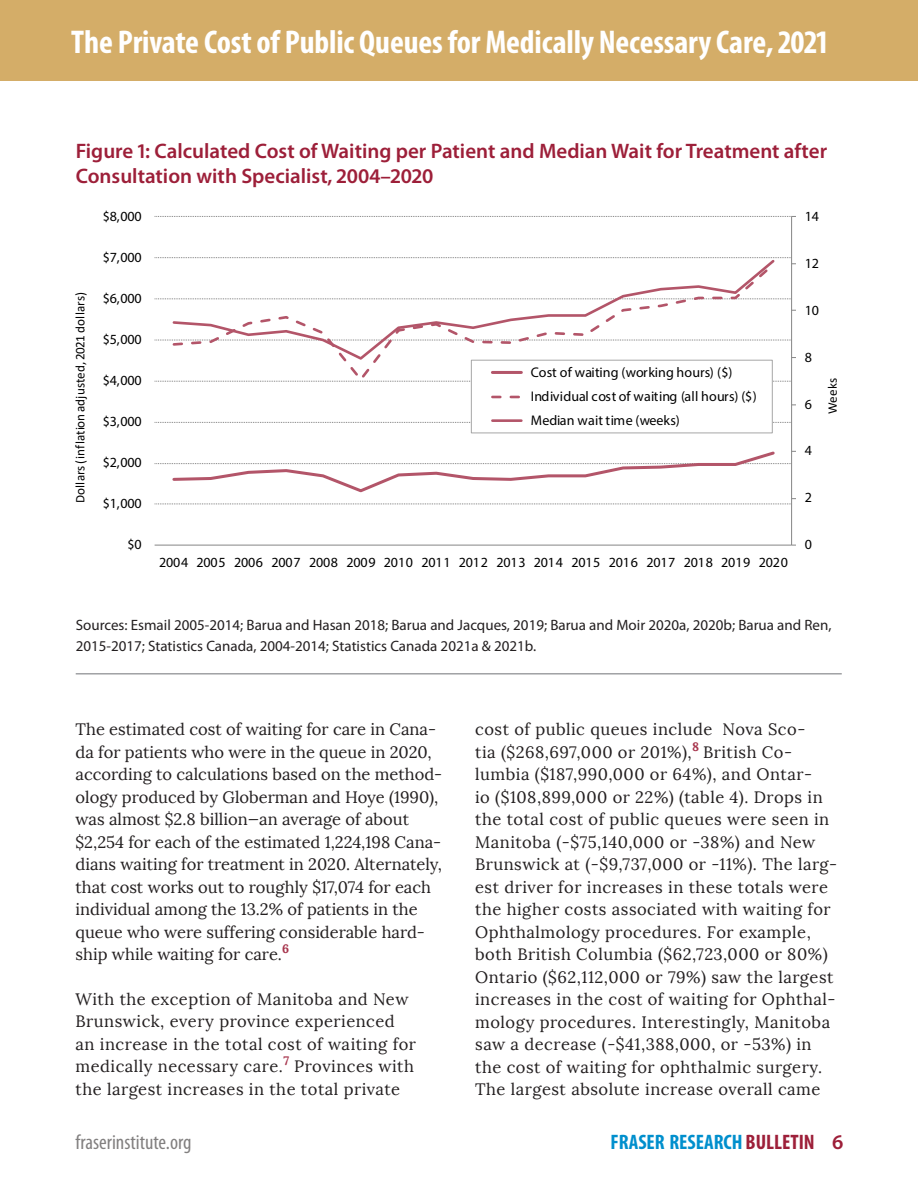
<style>
.page{position:relative;width:918px;height:1188px;background:#fff}
.page>*{position:absolute;margin:0;border:0;box-sizing:border-box;transform-origin:0 0}
.t1{font:700 condensed 33px "Myriad Pro";letter-spacing:-.005em;color:#fff}
.Table_head{font:600 21px/25.5px "Myriad Pro";color:#9d1f39}
.t2{font:700 condensed 21px "Myriad Pro";color:#008fcd}
.t3{font:condensed 21px "Myriad Pro";color:#828080}
.t4{font:16.5px/22.5px "Lora";letter-spacing:.03em;color:#231f20}
.t5{font:16.5px/22.5px "Lora";color:#231f20}
.table_source{font:15px/21px "Myriad Pro";color:#231f20}
.t6{font:13.95px "Myriad Pro";letter-spacing:-.015em;color:#000}
.t7{font:13.95px/24.2px "Myriad Pro";letter-spacing:.015em;color:#000}
.t8{font:13.2px "Calibri";letter-spacing:.005em;color:#000}
.s1{color:#9d1f39}
.s2{font-weight:600;font-stretch:normal;color:#9d1f39}
</style>
<div class="page">
<div style="left:0;top:0;width:918px;height:81px;background:#d4ad68"></div>
<hr style="left:76px;top:673px;width:766px;height:1px;background:#808285">
<svg style="left:155px;top:422px;width:636px;height:1px"></svg>
<svg style="left:155px;top:381px;width:636px;height:1px"></svg>
<svg style="left:155px;top:340px;width:636px;height:1px"></svg>
<svg style="left:155px;top:298px;width:636px;height:1px"></svg>
<hr style="left:791px;top:216px;width:1px;height:329px;background:#868686">
<svg style="left:155px;top:257px;width:641px;height:7px"></svg>
<svg style="left:155px;top:216px;width:641px;height:1px"></svg>
<hr style="left:155px;top:545px;width:637px;height:1px;background:#868686">
<svg style="left:155px;top:449px;width:641px;height:55px"></svg>
<svg style="left:171px;top:362px;width:606px;height:22px"></svg>
<svg style="left:171px;top:257px;width:606px;height:105px"></svg>
<div style="left:471px;top:360px;width:301px;height:73px;background:#fff"></div>
<div style="left:471px;top:360px;width:302px;height:73px;border:1px solid #a6a6a6"></div>
<hr style="left:492px;top:371px;width:29px;height:3px;background:#b35569">
<svg style="left:492px;top:396px;width:28px;height:2px"></svg>
<hr style="left:492px;top:419px;width:29px;height:3px;background:#b35569">
<h1 class="t1" style="left:71px;top:21px;width:757px">The Private Cost of Public Queues for Medically Necessary Care, 2021</h1>
<p class="Table_head" style="left:76px;top:137px;width:753px">Figure 1: Calculated Cost of Waiting per Patient and Median Wait for Treatment after<br>Consultation with Specialist, 2004–2020</p>
<p class="t8" style="left:71px;top:503px;width:212px;rotate:-90deg">Dollars(inflation adjusted, 2021 dollars)</p>
<p class="t6" style="left:103px;top:207px;width:40px">$8,000</p>
<p class="t6" style="left:103px;top:249px;width:40px">$7,000</p>
<p class="t6" style="left:103px;top:290px;width:40px">$6,000</p>
<p class="t6" style="left:103px;top:331px;width:40px">$5,000</p>
<p class="t6" style="left:103px;top:372px;width:40px">$4,000</p>
<p class="t6" style="left:103px;top:413px;width:40px">$3,000</p>
<p class="t6" style="left:103px;top:454px;width:40px">$2,000</p>
<p class="t6" style="left:103px;top:495px;width:40px">$1,000</p>
<p class="t6" style="left:127px;top:536px;width:16px">$0</p>
<p class="t7" style="left:531px;top:360px;width:227px">Cost of waiting (working hours) ($)<br>Individual cost of waiting (all hours) ($)<br>Median wait time (weeks)</p>
<p class="t6" style="left:159px;top:554px;width:630px">2004 2005 2006 2007 2008 2009 2010 2011 2012 2013 2014 2015 2016 2017 2018 2019 2020</p>
<p class="t6" style="left:805px;top:207px;width:16px">14</p>
<p class="t6" style="left:805px;top:254px;width:16px">12</p>
<p class="t6" style="left:805px;top:301px;width:16px">10</p>
<p class="t6" style="left:805px;top:348px;width:9px">8</p>
<p class="t6" style="left:805px;top:395px;width:9px">6</p>
<p class="t6" style="left:805px;top:442px;width:9px">4</p>
<p class="t8" style="left:823px;top:414px;width:38px;rotate:-90deg">Weeks</p>
<p class="t6" style="left:805px;top:489px;width:9px">2</p>
<p class="t6" style="left:805px;top:536px;width:9px">0</p>
<p class="table_source" style="left:76px;top:615px;width:757px">Sources: Esmail 2005-2014; Barua and Hasan 2018; Barua and Jacques, 2019; Barua and Moir 2020a, 2020b; Barua and Ren,<br>2015-2017; Statistics Canada, 2004-2014; Statistics Canada 2021a &amp; 2021b.</p>
<p class="t5" style="left:76px;top:718px;width:368px">The estimated cost of waiting for care in Cana&shy;da for patients who were in the queue in 2020, according to calculations based on the method&shy;ology produced by Globerman and Hoye (1990), was almost $2.8 billion—an average of about $2,254 for each of the estimated 1,224,198 Cana&shy;dians waiting for treatment in 2020. Alternately, that cost works out to roughly $17,074 for each individual among the 13.2% of patients in the queue who were suffering considerable hard&shy;ship while waiting for care.<sup>6</sup></p>
<p class="t4" style="left:76px;top:988px;width:342px">With the exception of Manitoba and New Brunswick, every province experienced an increase in the total cost of waiting for medically necessary care.<sup>7</sup> Provinces with the largest increases in the total private</p>
<p class="t4" style="left:475px;top:718px;width:364px">cost of public queues include Nova Sco-<br>tia ($268,697,000 or 201%),<sup>8</sup> British Co&shy;lumbia ($187,990,000 or 64%), and Ontar-<br>io ($108,899,000 or 22%) (table 4). Drops in the total cost of public queues were seen in Manitoba (-$75,140,000 or -38%) and New Brunswick at (-$9,737,000 or -11%). The larg&shy;est driver for increases in these totals were the higher costs associated with waiting for Ophthalmology procedures. For example, both British Columbia ($62,723,000 or 80%)<br>Ontario ($62,112,000 or 79%) saw the largest increases in the cost of waiting for Ophthal&shy;mology procedures. Interestingly, Manitoba saw a decrease (-$41,388,000, or -53%) in the cost of waiting for ophthalmic surgery.<br>The largest absolute increase overall came</p>
<p class="t3" style="left:76px;top:1129px;width:117px">fraserinstitute.org</p>
<p class="t2" style="left:611px;top:1129px;width:234px">FRASER RESEARCH <span class="s1">BULLETIN</span> <span class="s2">6</span></p>
</div>
